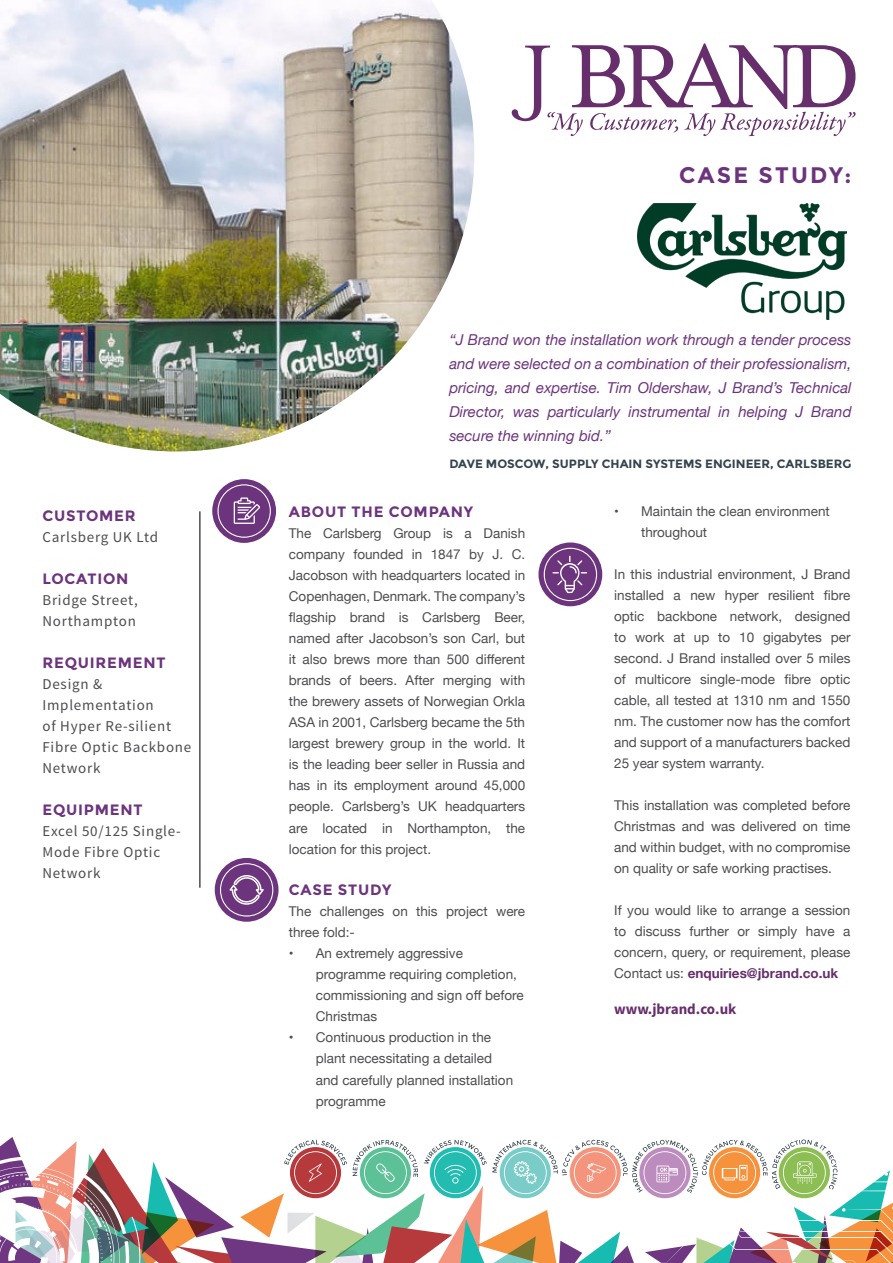
<style>
.page{position:relative;width:893px;height:1263px;background:#fff}
.page>*{position:absolute;margin:0;border:0;box-sizing:border-box;transform-origin:0 0}
.t1{font:700 22.5px "Montserrat";letter-spacing:.095em;color:#6c347d}
.t2{font:italic 15px/24px "Helvetica Neue";color:#6c347d;text-align:justify}
.t3{font:15px/21px "Source Sans Pro";letter-spacing:.05em;color:#4d4c4f}
.t4{font:700 15px "Montserrat";letter-spacing:.05em;color:#6c347d}
.t5{font:700 15px "Source Sans Pro";color:#672e6c}
.t6{font:13.5px/21px "Helvetica Neue";color:#4d4c4f;text-align:justify}
.t7{font:700 12px "Montserrat";color:#34444d}
.s1{font-weight:700;color:#672e6c}
</style>
<div class="page">
<hr style="left:199px;top:511px;width:2px;height:377px;background:#4d4c4f">
<svg style="left:512px;top:43px;width:343px;height:93px"></svg>
<img style="left:0;top:0;width:474px;height:451px">
<svg style="left:215px;top:858px;width:64px;height:64px"></svg>
<svg style="left:218px;top:863px;width:55px;height:56px;background:#8c6199"></svg>
<svg style="left:0;top:1137px;width:893px;height:126px"></svg>
<img style="left:638px;top:203px;width:209px;height:117px">
<div style="left:212px;top:479px;width:64px;height:64px;background:#6c347d;border-radius:50%"></div>
<svg style="left:215px;top:484px;width:56px;height:56px"></svg>
<svg style="left:538px;top:542px;width:64px;height:64px"></svg>
<svg style="left:541px;top:548px;width:56px;height:55px;background:#895d97"></svg>
<p class="t4" style="left:43px;top:506px;width:95px">CUSTOMER</p>
<p class="t3" style="left:43px;top:526px;width:117px">Carlsberg UK Ltd</p>
<p class="t4" style="left:43px;top:569px;width:87px">LOCATION</p>
<p class="t3" style="left:43px;top:589px;width:97px">Bridge Street,<br>Northampton</p>
<p class="t4" style="left:43px;top:653px;width:125px">REQUIREMENT</p>
<p class="t3" style="left:43px;top:673px;width:150px">Design &amp;<br>Implementation<br>of Hyper Re-silient<br>Fibre Optic Backbone<br>Network</p>
<p class="t4" style="left:43px;top:800px;width:102px">EQUIPMENT</p>
<p class="t3" style="left:43px;top:820px;width:140px">Excel 50/125 Single-<br>Mode Fibre Optic<br>Network</p>
<h1 class="t1" style="left:679px;top:162px;width:174px">CASE STUDY:</h1>
<p class="t2" style="left:449px;top:329px;width:404px">“J Brand won the installation work through a tender process and were selected on a combination of their professionalism, pricing, and expertise. Tim Oldershaw, J Brand’s Technical Director, was particularly instrumental in helping J Brand secure the winning bid.”</p>
<p class="t7" style="left:449px;top:457px;width:404px">DAVE MOSCOW, SUPPLY CHAIN SYSTEMS ENGINEER, CARLSBERG</p>
<p class="t4" style="left:289px;top:503px;width:186px">ABOUT THE COMPANY</p>
<p class="t6" style="left:289px;top:524px;width:238px">The Carlsberg Group is a Danish company founded in 1847 by J. C.<br>Jacobson with headquarters located in Copenhagen, Denmark. The company’s flagship brand is Carlsberg Beer, named after Jacobson’s son Carl, but it also brews more than 500 different brands of beers. After merging with the brewery assets of Norwegian Orkla ASA in 2001, Carlsberg became the 5th largest brewery group in the world. It is the leading beer seller in Russia and has in its employment around 45,000 people. Carlsberg’s UK headquarters are located in Northampton, the location for this project.</p>
<p class="t4" style="left:289px;top:881px;width:104px">CASE STUDY</p>
<p class="t6" style="left:289px;top:902px;width:238px">The challenges on this project were three fold:-</p>
<p class="t6" style="left:316px;top:944px;width:209px;text-align:left;text-indent:-27px">• An extremely aggressive programme requiring completion, commissioning and sign off before<br>Christmas</p>
<p class="t6" style="left:316px;top:1028px;width:199px;text-align:left;text-indent:-27px">• Continuous production in the plant necessitating a detailed and carefully planned installation programme</p>
<p class="t6" style="left:641px;top:501px;width:190px;text-indent:-27px">• Maintain the clean environment throughout</p>
<p class="t6" style="left:614px;top:564px;width:238px">In this industrial environment, J Brand installed a new hyper resilient fibre optic backbone network, designed to work at up to 10 gigabytes per second. J Brand installed over 5 miles of multicore single-mode fibre optic cable, all tested at 1310 nm and 1550 nm. The customer now has the comfort and support of a manufacturers backed 25 year system warranty.</p>
<p class="t6" style="left:614px;top:795px;width:238px">This installation was completed before Christmas and was delivered on time and within budget, with no compromise on quality or safe working practises.</p>
<p class="t6" style="left:614px;top:900px;width:238px">If you would like to arrange a session to discuss further or simply have a concern, query, or requirement, please Contact us: <span class="s1">enquiries@jbrand.co.uk</span></p>
<p class="t5" style="left:614px;top:999px;width:124px">www.jbrand.co.uk</p>
</div>
